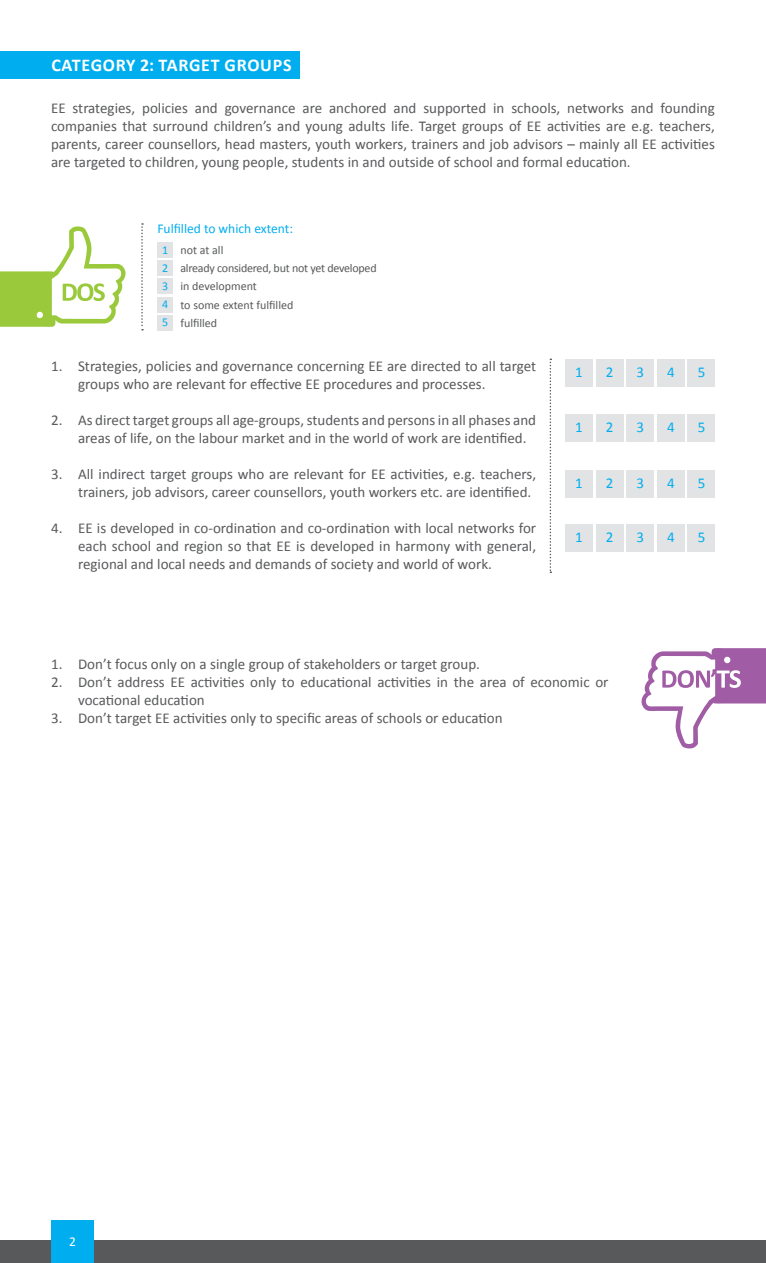
<style>
.page{position:relative;width:766px;height:1263px;background:#fff}
.page>*{position:absolute;margin:0;border:0;box-sizing:border-box;transform-origin:0 0}
.t1{font:700 18px "Calibri";letter-spacing:.04em;color:#fff}
.t2{font:15px/18px "Calibri";color:#58595b}
.t3{font:15px "Calibri";color:#00aeef}
.t4{font:13.5px "Calibri";color:#00aeef}
.t5{font:13.5px "Calibri";color:#fff}
.t6{font:12px/18.5px "Calibri";letter-spacing:-.01em;color:#58595b}
.t7{font:12px "Calibri";color:#00aeef}
.s1{color:#00aeef}
</style>
<div class="page">
<div style="left:0;top:1240px;width:765px;height:23px;background:#58595b"></div>
<div style="left:51px;top:1220px;width:43px;height:43px;background:#00aeef"></div>
<div style="left:0;top:51px;width:299px;height:27px;background:#00aeef"></div>
<svg style="left:0;top:226px;width:126px;height:101px"></svg>
<svg style="left:641px;top:648px;width:124px;height:101px"></svg>
<div style="left:687px;top:359px;width:27px;height:28px;background:#e2e3e4"></div>
<div style="left:657px;top:359px;width:27px;height:28px;background:#e2e3e4"></div>
<div style="left:626px;top:359px;width:27px;height:28px;background:#e2e3e4"></div>
<div style="left:596px;top:359px;width:27px;height:28px;background:#e2e3e4"></div>
<div style="left:565px;top:359px;width:28px;height:28px;background:#e2e3e4"></div>
<div style="left:687px;top:415px;width:27px;height:27px;background:#e2e3e4"></div>
<div style="left:657px;top:415px;width:27px;height:27px;background:#e2e3e4"></div>
<div style="left:626px;top:415px;width:27px;height:27px;background:#e2e3e4"></div>
<div style="left:596px;top:415px;width:27px;height:27px;background:#e2e3e4"></div>
<div style="left:565px;top:415px;width:28px;height:27px;background:#e2e3e4"></div>
<div style="left:687px;top:470px;width:27px;height:27px;background:#e2e3e4"></div>
<div style="left:657px;top:470px;width:27px;height:27px;background:#e2e3e4"></div>
<div style="left:626px;top:470px;width:27px;height:27px;background:#e2e3e4"></div>
<div style="left:596px;top:470px;width:27px;height:27px;background:#e2e3e4"></div>
<div style="left:565px;top:470px;width:28px;height:27px;background:#e2e3e4"></div>
<div style="left:687px;top:525px;width:27px;height:27px;background:#e2e3e4"></div>
<div style="left:657px;top:525px;width:27px;height:27px;background:#e2e3e4"></div>
<div style="left:626px;top:525px;width:27px;height:27px;background:#e2e3e4"></div>
<div style="left:596px;top:525px;width:27px;height:27px;background:#e2e3e4"></div>
<div style="left:565px;top:525px;width:28px;height:27px;background:#e2e3e4"></div>
<svg style="left:549px;top:359px;width:2px;height:214px"></svg>
<div style="left:157px;top:242px;width:16px;height:16px;background:#e2e3e4"></div>
<div style="left:157px;top:261px;width:16px;height:15px;background:#e2e3e4"></div>
<div style="left:157px;top:279px;width:16px;height:15px;background:#e2e3e4"></div>
<div style="left:157px;top:297px;width:16px;height:15px;background:#e2e3e4"></div>
<div style="left:157px;top:315px;width:16px;height:15px;background:#e2e3e4"></div>
<svg style="left:141px;top:223px;width:2px;height:107px"></svg>
<p class="t1" style="left:51px;top:53px;width:241px">CATEGORY 2: TARGET GROUPS</p>
<p class="t2" style="left:51px;top:99px;width:665px;text-align:justify">EE strategies, policies and governance are anchored and supported in schools, networks and founding companies that surround children’s and young adults life. Target groups of EE activities are e.g. teachers, parents, career counsellors, head masters, youth workers, trainers and job advisors – mainly all EE activities are targeted to children, young people, students in and outside of school and formal education.</p>
<p class="t4" style="left:157px;top:220px;width:137px">Fulfilled to which extent:</p>
<p class="t6" style="left:162px;top:241px;width:216px;line-height:18px;text-indent:18px">not at all<br><span class="s1">2</span> already considered, but not yet developed</p>
<p class="t7" style="left:162px;top:242px;width:8px">1</p>
<p class="t6" style="left:162px;top:277px;width:133px"><span class="s1">3</span> in development<br><span class="s1">4</span> to some extent fulfilled<br><span class="s1">5</span> fulfilled</p>
<p class="t2" style="left:78px;top:357px;width:459px;text-indent:-27px">1. Strategies, policies and governance concerning EE are directed to all target groups who are relevant for effective EE procedures and processes.</p>
<p class="t2" style="left:78px;top:411px;width:459px;text-indent:-27px">2. As direct target groups all age-groups, students and persons in all phases and areas of life, on the labour market and in the world of work are identified.</p>
<p class="t2" style="left:78px;top:465px;width:459px;text-indent:-27px">3. All indirect target groups who are relevant for EE activities, e.g. teachers, trainers, job advisors, career counsellors, youth workers etc. are identified.</p>
<p class="t2" style="left:78px;top:519px;width:459px;text-align:justify;text-indent:-27px">4. EE is developed in co-ordination and co-ordination with local networks for each school and region so that EE is developed in harmony with general, regional and local needs and demands of society and world of work.</p>
<p class="t3" style="left:575px;top:362px;width:9px">1</p>
<p class="t3" style="left:605px;top:362px;width:9px">2</p>
<p class="t3" style="left:636px;top:362px;width:9px">3</p>
<p class="t3" style="left:667px;top:362px;width:9px">4</p>
<p class="t3" style="left:697px;top:362px;width:9px">5</p>
<p class="t3" style="left:575px;top:418px;width:9px">1</p>
<p class="t3" style="left:605px;top:418px;width:9px">2</p>
<p class="t3" style="left:636px;top:418px;width:9px">3</p>
<p class="t3" style="left:667px;top:418px;width:9px">4</p>
<p class="t3" style="left:697px;top:418px;width:9px">5</p>
<p class="t3" style="left:575px;top:473px;width:9px">1</p>
<p class="t3" style="left:605px;top:473px;width:9px">2</p>
<p class="t3" style="left:636px;top:473px;width:9px">3</p>
<p class="t3" style="left:667px;top:473px;width:9px">4</p>
<p class="t3" style="left:697px;top:473px;width:9px">5</p>
<p class="t3" style="left:575px;top:528px;width:9px">1</p>
<p class="t3" style="left:605px;top:528px;width:9px">2</p>
<p class="t3" style="left:636px;top:528px;width:9px">3</p>
<p class="t3" style="left:667px;top:528px;width:9px">4</p>
<p class="t3" style="left:697px;top:528px;width:9px">5</p>
<p class="t2" style="left:51px;top:655px;width:430px">1. Don’t focus only on a single group of stakeholders or target group.</p>
<p class="t2" style="left:78px;top:673px;width:531px;text-indent:-27px">2. Don’t address EE activities only to educational activities in the area of economic or vocational education</p>
<p class="t2" style="left:51px;top:709px;width:453px">3. Don’t target EE activities only to specific areas of schools or education</p>
<p class="t5" style="left:69px;top:1233px;width:8px">2</p>
</div>
